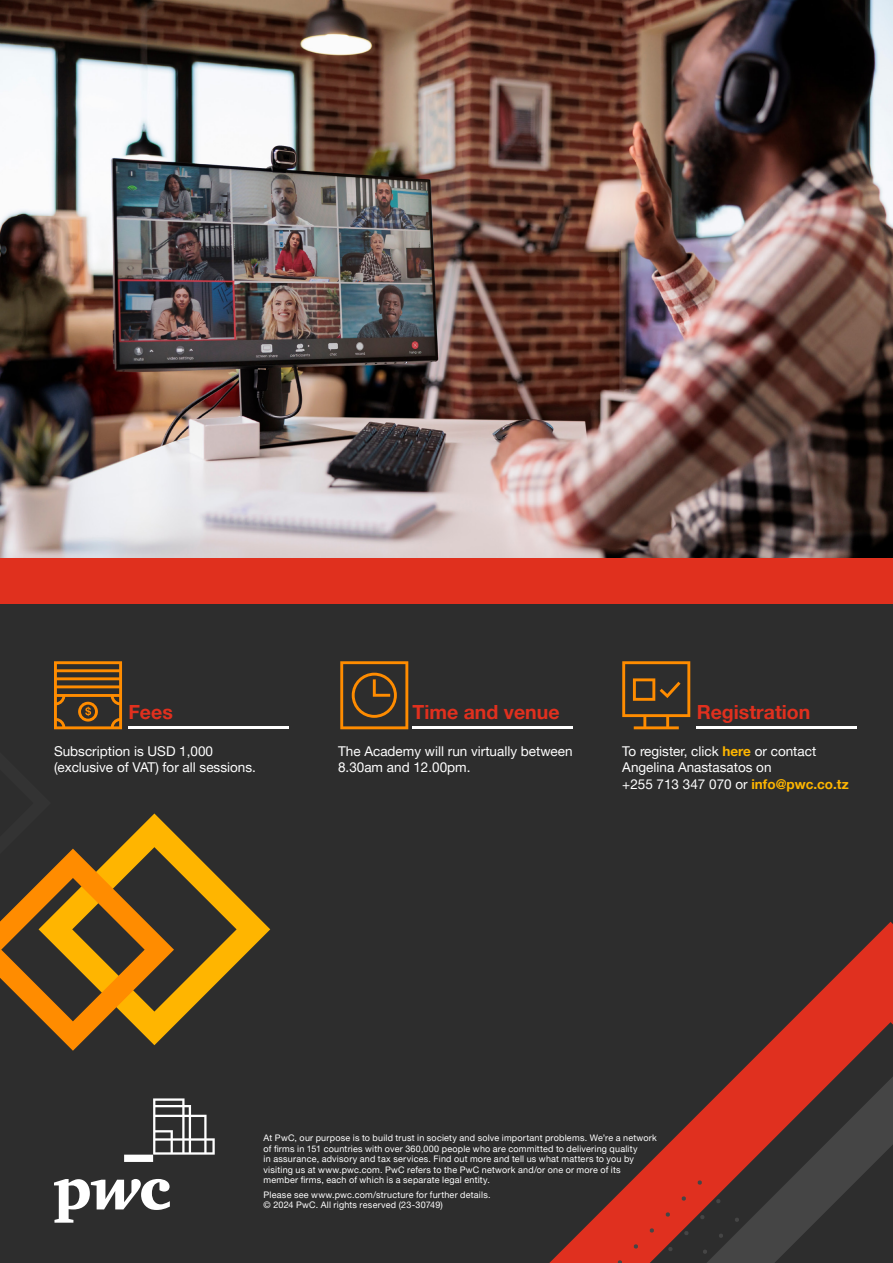
<style>
.page{position:relative;width:893px;height:1263px;background:#fff}
.page>*{position:absolute;margin:0;border:0;box-sizing:border-box;transform-origin:0 0}
.table_body{font:700 19.5px "Helvetica Neue LT Pro";color:#e0301e}
.table_body-2{font:13.5px/16.5px "Helvetica Neue LT Pro";color:#fff}
.Legal_copy{font:9px/10.5px "Helvetica Neue LT Pro";letter-spacing:.025em;color:#fff}
.s1{font-weight:700;color:#ffb600}
</style>
<div class="page">
<div style="left:0;top:583px;width:893px;height:680px;background:#2d2d2d"></div>
<div style="left:0;top:506px;width:893px;height:98px;background:#e0301e"></div>
<img style="left:0;top:0;width:893px;height:557px">
<svg style="left:54px;top:1098px;width:161px;height:125px"></svg>
<svg style="left:54px;top:661px;width:68px;height:68px"></svg>
<hr style="left:128px;top:726px;width:161px;height:3px;background:#fff">
<hr style="left:413px;top:726px;width:160px;height:3px;background:#fff">
<hr style="left:697px;top:726px;width:160px;height:3px;background:#fff">
<svg style="left:340px;top:661px;width:68px;height:68px"></svg>
<svg style="left:622px;top:661px;width:68px;height:68px"></svg>
<svg style="left:549px;top:922px;width:344px;height:341px"></svg>
<svg style="left:681px;top:1196px;width:5px;height:5px"></svg>
<svg style="left:697px;top:1076px;width:196px;height:187px"></svg>
<svg style="left:684px;top:1231px;width:5px;height:4px"></svg>
<svg style="left:665px;top:1212px;width:5px;height:5px"></svg>
<svg style="left:668px;top:1247px;width:5px;height:4px"></svg>
<svg style="left:649px;top:1228px;width:5px;height:5px"></svg>
<svg style="left:633px;top:1244px;width:5px;height:5px"></svg>
<svg style="left:617px;top:1260px;width:5px;height:3px"></svg>
<svg style="left:174px;top:833px;width:96px;height:193px"></svg>
<svg style="left:0;top:813px;width:174px;height:238px"></svg>
<p class="table_body" style="left:128px;top:700px;width:46px">Fees</p>
<p class="table_body-2" style="left:54px;top:742px;width:203px">Subscription is USD 1,000 (exclusive of VAT) for all sessions.</p>
<p class="table_body" style="left:413px;top:700px;width:148px">Time and venue</p>
<p class="table_body-2" style="left:338px;top:742px;width:236px">The Academy will run virtually between<br>8.30am and 12.00pm.</p>
<p class="table_body" style="left:697px;top:700px;width:115px">Registration</p>
<p class="table_body-2" style="left:622px;top:742px;width:228px">To register, click <span class="s1">here</span> or contact<br>Angelina Anastasatos on<br>+255 713 347 070 or <span class="s1">info@pwc.co.tz</span></p>
<p class="Legal_copy" style="left:264px;top:1132px;width:395px">At PwC, our purpose is to build trust in society and solve important problems. We’re a network of firms in 151 countries with over 360,000 people who are committed to delivering quality<br>in assurance, advisory and tax services. Find out more and tell us what matters to you by visiting us at www.pwc.com. PwC refers to the PwC network and/or one or more of its member firms, each of which is a separate legal entity.</p>
<p class="Legal_copy" style="left:264px;top:1189px;width:228px">Please see www.pwc.com/structure for further details. © 2024 PwC. All rights reserved (23-30749)</p>
</div>
